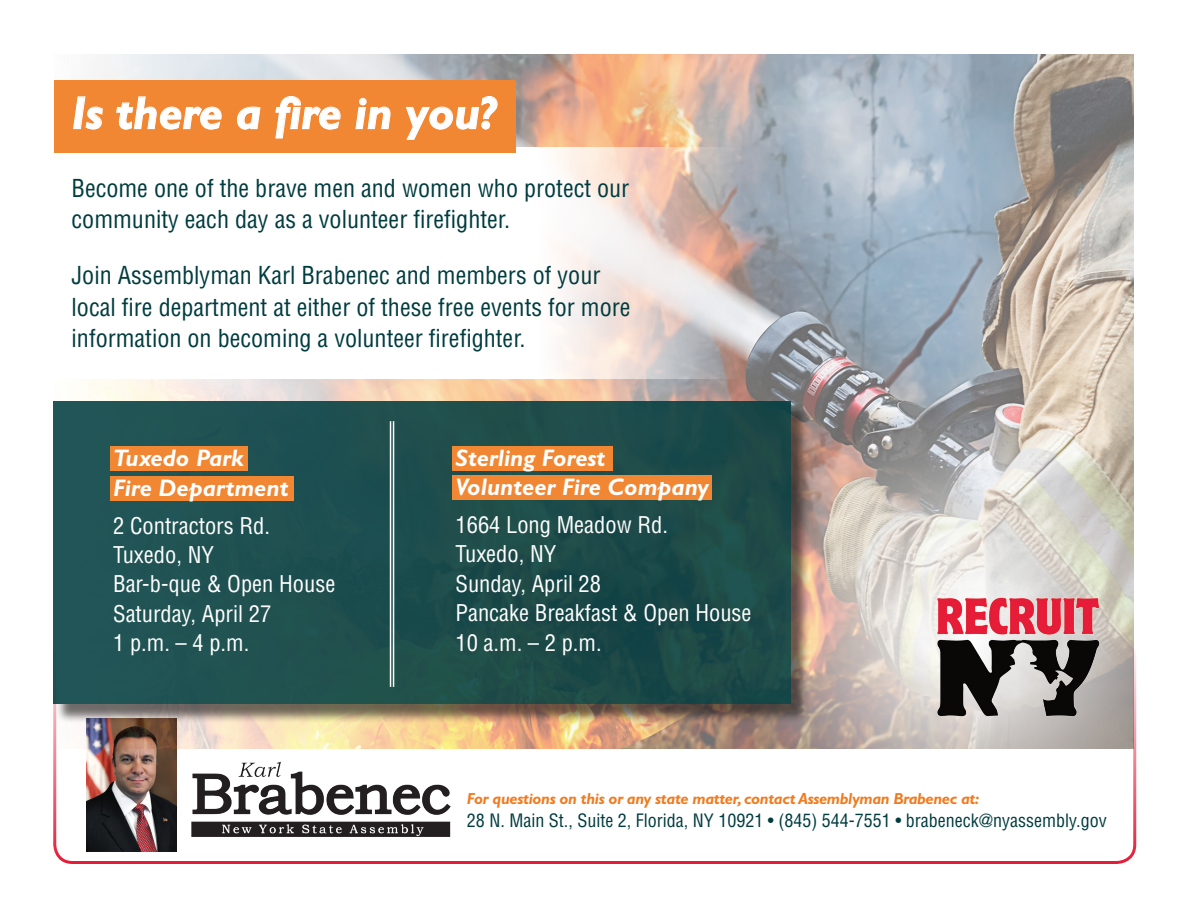
<style>
.page{position:relative;width:1188px;height:918px;background:#fff}
.page>*{position:absolute;margin:0;border:0;box-sizing:border-box;transform-origin:0 0}
.t1{font:italic 700 46.5px "Gill Sans";color:#fff}
.t2{font:condensed 24.15px/31.5px "Helvetica";color:#003c3f}
.t3{font:italic 700 24px/29.4px "Gill Sans";color:#fff}
.t4{font:condensed 22.5px/29.4px "Helvetica";color:#fff}
.t5{font:condensed 18px "Helvetica";color:#003c3f}
.t6{font:italic 700 16.05px "Gill Sans";letter-spacing:-.02em;color:#f07b20}
</style>
<div class="page">
<img style="left:191px;top:761px;width:260px;height:76px">
<img style="left:86px;top:749px;width:91px;height:102px">
<img style="left:54px;top:54px;width:1079px;height:695px">
<svg style="left:741px;top:409px;width:396px;height:455px"></svg>
<img style="left:922px;top:592px;width:193px;height:129px">
<div style="left:53px;top:637px;width:1083px;height:227px;border:3px solid #e51c37;border-radius:18px"></div>
<div style="left:56px;top:404px;width:753px;height:319px;background:#231f20;opacity:.75"></div>
<div style="left:53px;top:401px;width:738px;height:303px;background:#204f4d"></div>
<svg style="left:54px;top:147px;width:687px;height:232px"></svg>
<div style="left:54px;top:81px;width:462px;height:72px;background:#f18633"></div>
<svg style="left:73px;top:96px;width:30px;height:34px"></svg>
<svg style="left:116px;top:96px;width:106px;height:34px"></svg>
<svg style="left:237px;top:106px;width:24px;height:24px"></svg>
<svg style="left:275px;top:96px;width:66px;height:43px"></svg>
<svg style="left:355px;top:97px;width:36px;height:33px"></svg>
<svg style="left:406px;top:96px;width:92px;height:44px"></svg>
<div style="left:110px;top:446px;width:138px;height:25px;background:#f18633"></div>
<div style="left:110px;top:476px;width:184px;height:25px;background:#f18633"></div>
<div style="left:453px;top:446px;width:160px;height:25px;background:#f18633"></div>
<div style="left:453px;top:476px;width:259px;height:24px;background:#f18633"></div>
<hr style="left:393px;top:421px;width:1px;height:266px;background:#fff">
<hr style="left:390px;top:421px;width:1px;height:266px;background:#fff">
<h1 class="t1" style="left:72px;top:86px;width:425px">Is there a fire in you?</h1>
<p class="t2" style="left:72px;top:172px;width:559px">Become one of the brave men and women who protect our community each day as a volunteer firefighter.</p>
<p class="t2" style="left:72px;top:259px;width:561px">Join Assemblyman Karl Brabenec and members of your local fire department at either of these free events for more information on becoming a volunteer firefighter.</p>
<p class="t3" style="left:113px;top:444px;width:177px">Tuxedo Park<br>Fire Department</p>
<p class="t4" style="left:113px;top:511px;width:224px">2 Contractors Rd.<br>Tuxedo, NY<br>Bar-b-que &amp; Open House<br>Saturday, April 27<br>1 p.m. – 4 p.m.</p>
<p class="t3" style="left:456px;top:443px;width:255px">Sterling Forest<br>Volunteer Fire Company</p>
<p class="t4" style="left:456px;top:510px;width:298px">1664 Long Meadow Rd.<br>Tuxedo, NY<br>Sunday, April 28<br>Pancake Breakfast &amp; Open House<br>10 a.m. – 2 p.m.</p>
<p class="t6" style="left:467px;top:790px;width:514px">For questions on this or any state matter, contact Assemblyman Brabenec at:</p>
<p class="t5" style="left:467px;top:809px;width:641px">28 N. Main St., Suite 2, Florida, NY 10921 • (845) 544-7551 • brabeneck@nyassembly.gov</p>
</div>
